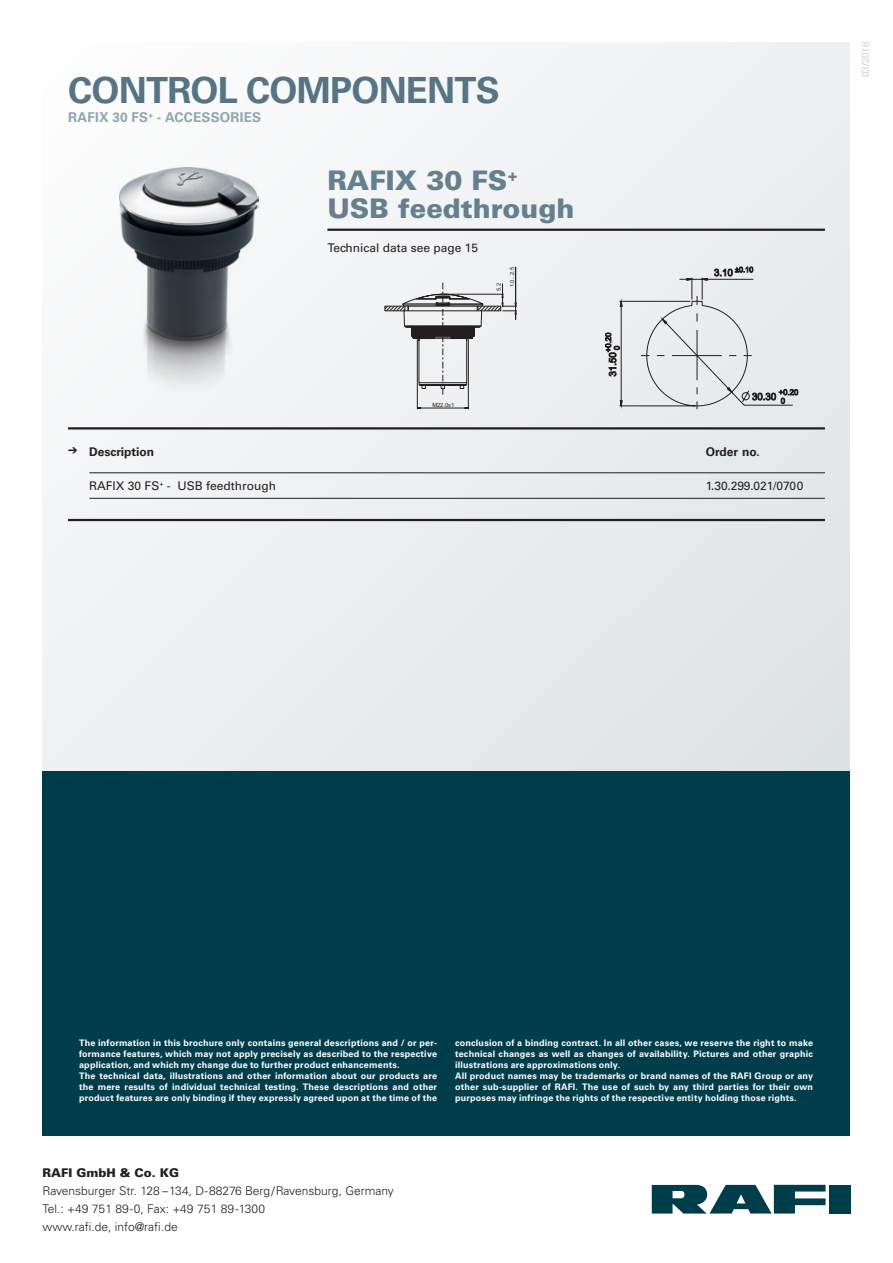
<style>
.page{position:relative;width:893px;height:1263px;background:#fff}
.page>*{position:absolute;margin:0;border:0;box-sizing:border-box;transform-origin:0 0}
.t1{font:700 36px "Univers";letter-spacing:-.02em;color:#567483}
.t2{font:900 27px/28.5px "Univers";color:#647f8d}
.t3{font:700 13.5px "Univers LT Std";letter-spacing:.015em;color:#8ca6b4}
.t4{font:300 12px/18px "Univers";color:#231f20}
.t5{font:12px "Univers LT Std";color:#231f20}
.t6{font:700 12px "Univers LT Std";color:#231f20}
.t7{font:900 12px "Univers";color:#231f20}
.t8{font:300 9.75px "Univers";letter-spacing:.005em;color:#bbc4ca}
.t9{font:700 9px/10.8px "Univers";letter-spacing:.02em;color:#fff}
.t10{font:5.7px "Arial";color:#231f20}
</style>
<div class="page">
<div style="left:43px;top:43px;width:807px;height:728px;background:linear-gradient(to right,#f5f6f7,#e4e7ea)"></div>
<svg style="left:652px;top:1185px;width:173px;height:28px"></svg>
<div style="left:829px;top:1185px;width:21px;height:28px;background:#003d4a"></div>
<div style="left:43px;top:771px;width:807px;height:364px;background:#003d4a"></div>
<img style="left:120px;top:168px;width:139px;height:224px">
<hr style="left:327px;top:229px;width:498px;height:2px;background:#231f20">
<svg style="left:385px;top:267px;width:132px;height:142px"></svg>
<svg style="left:605px;top:267px;width:193px;height:142px;background:#dddfe1"></svg>
<hr style="left:68px;top:427px;width:757px;height:2px;background:#231f20">
<hr style="left:89px;top:472px;width:617px;height:1px;background:#231f20">
<hr style="left:89px;top:498px;width:617px;height:1px;background:#231f20">
<hr style="left:706px;top:472px;width:119px;height:1px;background:#231f20">
<hr style="left:706px;top:498px;width:119px;height:1px;background:#231f20">
<hr style="left:68px;top:519px;width:757px;height:2px;background:#231f20">
<h1 class="t1" style="left:68px;top:69px;width:433px">CONTROL COMPONENTS</h1>
<h3 class="t3" style="left:68px;top:110px;width:195px">RAFIX 30 FS<sup>+</sup> - ACCESSORIES</h3>
<h2 class="t2" style="left:327px;top:165px;width:248px">RAFIX 30 FS<sup>+<br></sup>USB feedthrough</h2>
<h3 class="t5" style="left:327px;top:241px;width:152px">Technical data see page 15</h3>
<p class="t10" style="left:495px;top:291px;width:9px;rotate:-90deg">5.2</p>
<p class="t10" style="left:508px;top:287px;width:22px;rotate:-90deg">1.0...2.5</p>
<p class="t10" style="left:432px;top:401px;width:23px">M22.0x1</p>
<h3 class="t6" style="left:68px;top:444px;width:88px">➔ Description</h3>
<h3 class="t6" style="left:706px;top:444px;width:55px">Order no.</h3>
<h3 class="t5" style="left:89px;top:478px;width:188px">RAFIX 30 FS<sup>+</sup> - USB feedthrough</h3>
<h3 class="t5" style="left:706px;top:478px;width:99px">1.30.299.021/0700</h3>
<p class="t8" style="left:859px;top:77px;width:37px;rotate:-90deg">03/2018</p>
<p class="t9" style="left:79px;top:1038px;width:359px">The information in this brochure only contains general descriptions and / or per&shy;formance features, which may not apply precisely as described to the respective application, and which my change due to further product enhancements.<br>The technical data, illustrations and other information about our products are the mere results of individual technical testing. These descriptions and other product features are only binding if they expressly agreed upon at the time of the</p>
<p class="t9" style="left:455px;top:1038px;width:359px">conclusion of a binding contract. In all other cases, we reserve the right to make technical changes as well as changes of availability. Pictures and other graphic illustrations are approximations only.<br>All product names may be trademarks or brand names of the RAFI Group or any other sub-supplier of RAFI. The use of such by any third parties for their own purposes may infringe the rights of the respective entity holding those rights.</p>
<h3 class="t7" style="left:43px;top:1165px;width:138px">RAFI GmbH &amp; Co. KG</h3>
<h3 class="t4" style="left:43px;top:1182px;width:353px">Ravensburger Str. 128 – 134, D-88276 Berg/Ravensburg, Germany<br>Tel.: +49 751 89-0, Fax: +49 751 89-1300<br>www.rafi.de, info@rafi.de</h3>
</div>
